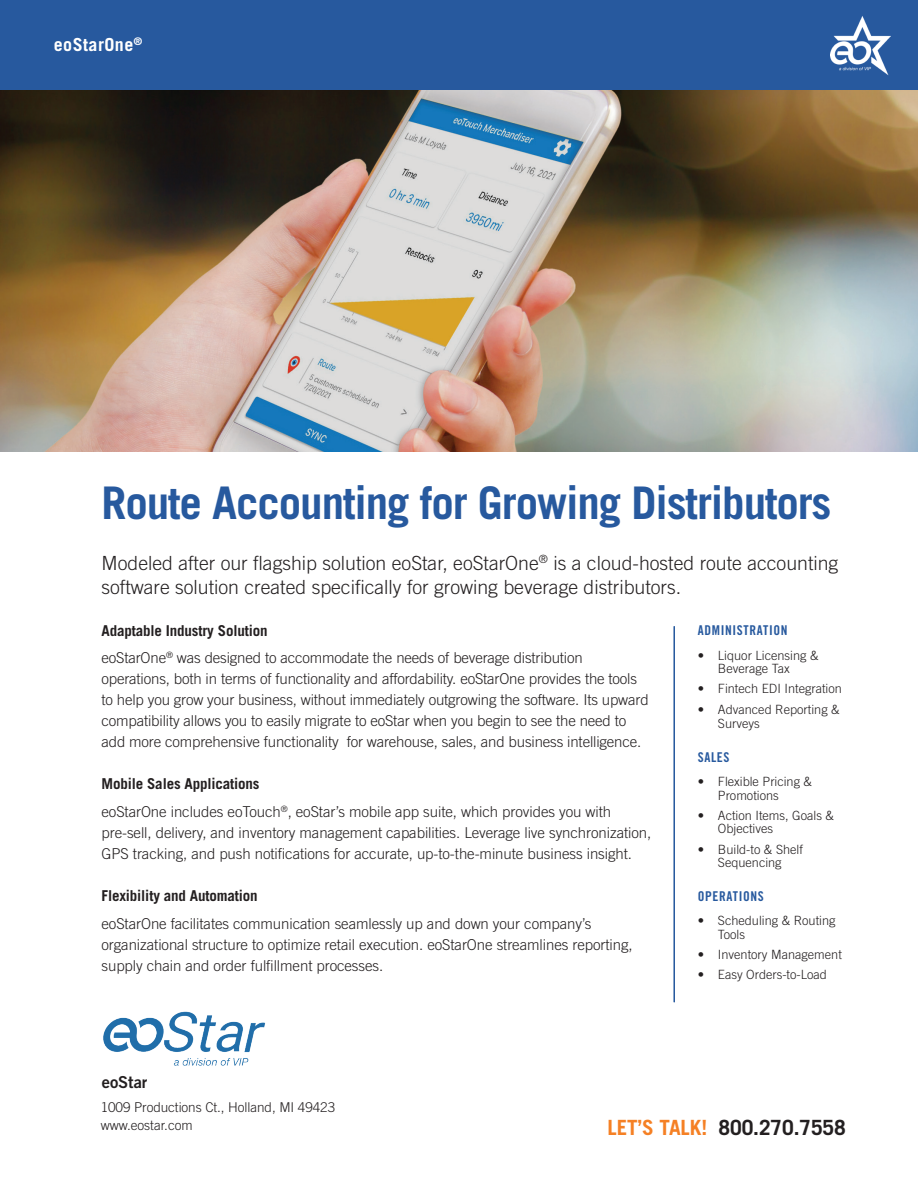
<style>
.page{position:relative;width:918px;height:1188px;background:#fff}
.page>*{position:absolute;margin:0;border:0;box-sizing:border-box;transform-origin:0 0}
.t1{font:700 45px "Trade Gothic";letter-spacing:-.025em;color:#27599e}
.t2{font:700 21px "Trade Gothic";letter-spacing:-.005em;color:#231f20}
.t3{font:300 19.5px/24px "Trade Gothic";color:#231f20}
.t4{font:700 18px "Trade Gothic";letter-spacing:.025em;color:#fff}
.t5{font:16.5px "Trade Gothic Bold Two";letter-spacing:-.005em;color:#231f20}
.t6{font:300 15px/21px "Trade Gothic";letter-spacing:-.005em;color:#231f20}
.t7{font:700 15px "Trade Gothic";letter-spacing:-.01em;color:#231f20}
.t8{font:300 13.5px/18px "Trade Gothic";letter-spacing:-.005em;color:#231f20}
.t9{font:13.5px "Trade Gothic Bold Cond Twenty";letter-spacing:.05em;color:#27599e}
.t10{font:300 12.75px/13.5px "Trade Gothic";color:#231f20}
.s1{font-weight:700}
.s2{color:#f58024}
</style>
<div class="page">
<img style="left:0;top:90px;width:918px;height:361px">
<div style="left:0;top:0;width:918px;height:90px;background:#27599e"></div>
<hr style="left:674px;top:626px;width:1px;height:376px;background:#27599e">
<img style="left:103px;top:1011px;width:163px;height:55px">
<img style="left:830px;top:16px;width:60px;height:59px">
<p class="t4" style="left:54px;top:33px;width:90px">eoStarOne<sup>®</sup></p>
<h1 class="t1" style="left:102px;top:475px;width:732px">Route Accounting for Growing Distributors</h1>
<h3 class="t3" style="left:102px;top:550px;width:738px">Modeled after our flagship solution eoStar, eoStarOne<sup>®</sup> is a cloud-hosted route accounting software solution created specifically for growing beverage distributors.</h3>
<p class="t6" style="left:102px;top:616px;width:483px;line-height:27.8px"><span class="s1">Adaptable Industry Solution<br></span>eoStarOne<sup>®</sup> was designed to accommodate the needs of beverage distribution</p>
<p class="t6" style="left:102px;top:668px;width:549px">operations, both in terms of functionality and affordability. eoStarOne provides the tools to help you grow your business, without immediately outgrowing the software. Its upward compatibility allows you to easily migrate to eoStar when you begin to see the need to add more comprehensive functionality for warehouse, sales, and business intelligence.</p>
<p class="t6" style="left:102px;top:770px;width:511px;line-height:27.8px"><span class="s1">Mobile Sales Applications<br></span>eoStarOne includes eoTouch<sup>®</sup>, eoStar’s mobile app suite, which provides you with</p>
<p class="t6" style="left:102px;top:822px;width:551px">pre-sell, delivery, and inventory management capabilities. Leverage live synchronization,<br>GPS tracking, and push notifications for accurate, up-to-the-minute business insight.</p>
<p class="t7" style="left:102px;top:887px;width:158px">Flexibility and Automation</p>
<p class="t6" style="left:102px;top:913px;width:533px">eoStarOne facilitates communication seamlessly up and down your company’s organizational structure to optimize retail execution. eoStarOne streamlines reporting, supply chain and order fulfillment processes.</p>
<p class="t9" style="left:698px;top:622px;width:92px">ADMINISTRATION</p>
<p class="t10" style="left:718px;top:648px;width:102px;text-indent:-20px">• Liquor Licensing &amp;<br>Beverage Tax</p>
<p class="t10" style="left:698px;top:682px;width:146px">• Fintech EDI Integration</p>
<p class="t10" style="left:718px;top:702px;width:123px;line-height:14.4px;text-indent:-20px">• Advanced Reporting &amp;<br>Surveys</p>
<p class="t9" style="left:698px;top:749px;width:33px">SALES</p>
<p class="t10" style="left:718px;top:775px;width:96px;text-indent:-20px">• Flexible Pricing &amp;<br>Promotions</p>
<p class="t10" style="left:718px;top:808px;width:118px;text-indent:-20px">• Action Items, Goals &amp;<br>Objectives</p>
<p class="t10" style="left:698px;top:842px;width:107px;text-align:center">• Build-to &amp; Shelf<br>Sequencing</p>
<p class="t9" style="left:698px;top:888px;width:68px">OPERATIONS</p>
<p class="t10" style="left:718px;top:914px;width:119px;text-indent:-20px">• Scheduling &amp; Routing<br>Tools</p>
<p class="t10" style="left:698px;top:948px;width:146px">• Inventory Management</p>
<p class="t10" style="left:698px;top:968px;width:131px">• Easy Orders-to-Load</p>
<p class="t5" style="left:102px;top:1072px;width:47px">eoStar</p>
<p class="t8" style="left:101px;top:1098px;width:236px">1009 Productions Ct., Holland, MI 49423 www.eostar.com</p>
<h2 class="t2" style="left:608px;top:1115px;width:240px"><span class="s2">LET’S TALK!</span> 800.270.7558</h2>
</div>
